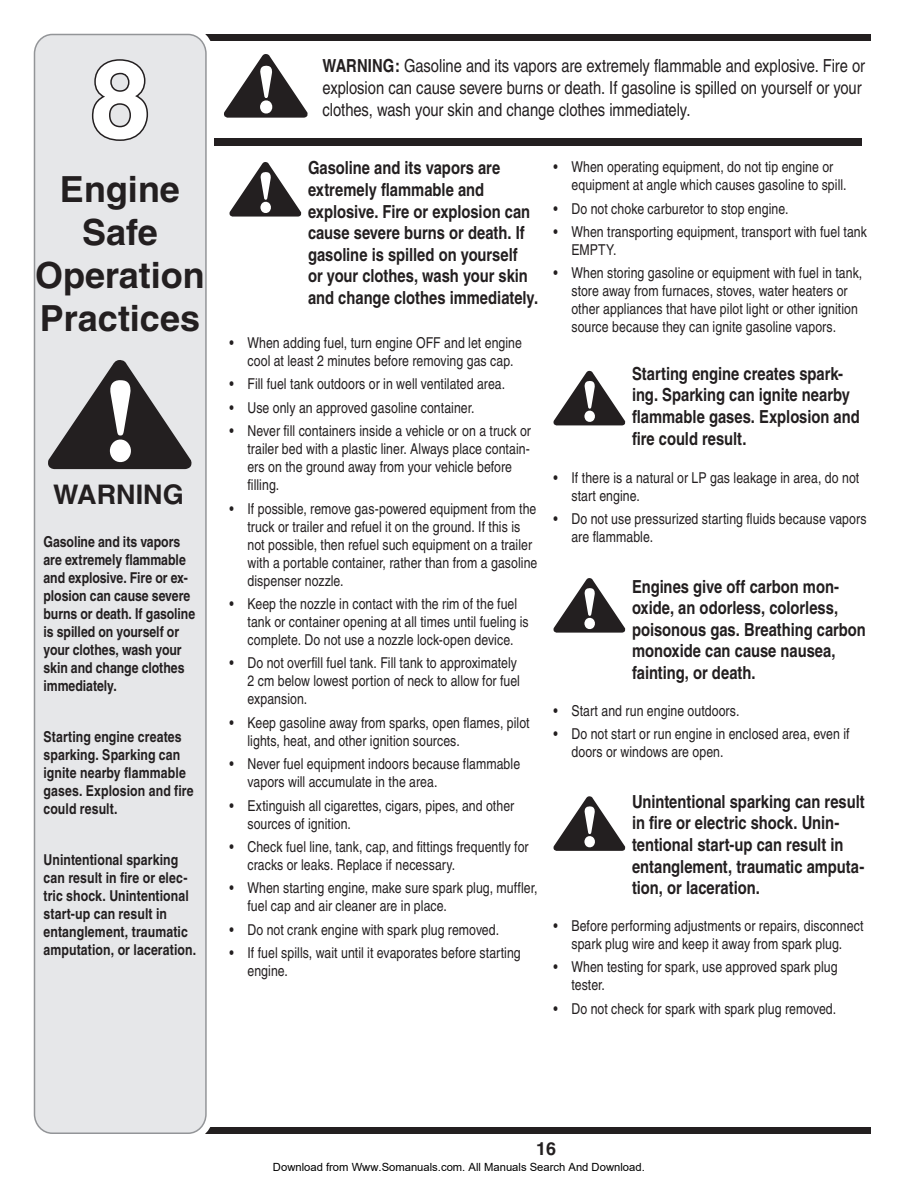
<style>
.page{position:relative;width:918px;height:1188px;background:#fff}
.page>*{position:absolute;margin:0;border:0;box-sizing:border-box;transform-origin:0 0}
.t1{font:700 108px "Helvetica";color:#fff}
.t2{font:700 36px/43.2px "Helvetica";color:#231f20;text-align:center}
.t3{font:700 27px "Helvetica";color:#231f20}
.t4{font:700 condensed 18px/21.6px "Helvetica";color:#231f20}
.t5{font:condensed 18px/21.6px "Helvetica";letter-spacing:-.005em;color:#231f20}
.t6{font:700 18px "Helvetica";color:#231f20}
.t7{font:condensed 15px/18px "Helvetica";letter-spacing:.005em;color:#231f20}
.t8{font:700 condensed 15px/18px "Helvetica";color:#231f20}
.t9{font:11.25px "Arial";color:#000}
.s1{font-weight:700}
</style>
<div class="page">
<div style="left:110px;top:34px;width:761px;height:7px;background:#231f20"></div>
<div style="left:110px;top:1127px;width:761px;height:7px;background:#231f20"></div>
<div style="left:33px;top:33px;width:174px;height:1100px;background:#e6e7e9"></div>
<svg style="left:90px;top:58px;width:60px;height:84px;background:#bababc"></svg>
<svg style="left:46px;top:359px;width:148px;height:110px;background:#8b8a8b"></svg>
<svg style="left:224px;top:54px;width:84px;height:64px"></svg>
<div style="left:214px;top:138px;width:648px;height:8px;background:#231f20"></div>
<svg style="left:229px;top:162px;width:73px;height:55px"></svg>
<svg style="left:553px;top:371px;width:73px;height:54px"></svg>
<svg style="left:553px;top:578px;width:73px;height:55px"></svg>
<svg style="left:553px;top:796px;width:73px;height:55px"></svg>
<h1 class="t1" style="left:90px;top:33px;width:62px">8</h1>
<h2 class="t2" style="left:35px;top:167px;width:171px">Engine<br>Safe<br>Operation<br>Practices</h2>
<h3 class="t3" style="left:53px;top:478px;width:132px">WARNING</h3>
<p class="t8" style="left:44px;top:533px;width:153px">Gasoline and its vapors are extremely flammable and explosive. Fire or ex&shy;plosion can cause severe burns or death. If gasoline is spilled on yourself or your clothes, wash your skin and change clothes immediately.</p>
<p class="t8" style="left:44px;top:728px;width:152px">Starting engine creates sparking. Sparking can ignite nearby flammable gases. Explosion and fire could result.</p>
<p class="t8" style="left:44px;top:851px;width:154px">Unintentional sparking can result in fire or elec&shy;tric shock. Unintentional start-up can result in entanglement, traumatic amputation, or laceration.</p>
<p class="t5" style="left:322px;top:55px;width:544px"><span class="s1">WARNING:</span> Gasoline and its vapors are extremely flammable and explosive. Fire or explosion can cause severe burns or death. If gasoline is spilled on yourself or your clothes, wash your skin and change clothes immediately.</p>
<p class="t4" style="left:308px;top:157px;width:232px">Gasoline and its vapors are extremely flammable and explosive. Fire or explosion can cause severe burns or death. If gasoline is spilled on yourself<br>or your clothes, wash your skin and change clothes immediately.</p>
<p class="t7" style="left:248px;top:334px;width:276px;text-indent:-18px">• When adding fuel, turn engine OFF and let engine cool at least 2 minutes before removing gas cap.</p>
<p class="t7" style="left:230px;top:375px;width:277px">• Fill fuel tank outdoors or in well ventilated area.</p>
<p class="t7" style="left:230px;top:399px;width:247px">• Use only an approved gasoline container.</p>
<p class="t7" style="left:247px;top:422px;width:285px;text-indent:-18px">• Never fill containers inside a vehicle or on a truck or trailer bed with a plastic liner. Always place contain&shy;ers on the ground away from your vehicle before filling.</p>
<p class="t7" style="left:247px;top:499px;width:291px;text-indent:-18px">• If possible, remove gas-powered equipment from the truck or trailer and refuel it on the ground. If this is not possible, then refuel such equipment on a trailer with a portable container, rather than from a gasoline dispenser nozzle.</p>
<p class="t7" style="left:247px;top:595px;width:283px;text-indent:-18px">• Keep the nozzle in contact with the rim of the fuel tank or container opening at all times until fueling is complete. Do not use a nozzle lock-open device.</p>
<p class="t7" style="left:247px;top:654px;width:274px;text-indent:-18px">• Do not overfill fuel tank. Fill tank to approximately<br>2 cm below lowest portion of neck to allow for fuel expansion.</p>
<p class="t7" style="left:247px;top:714px;width:284px;text-indent:-18px">• Keep gasoline away from sparks, open flames, pilot lights, heat, and other ignition sources.</p>
<p class="t7" style="left:247px;top:755px;width:274px;text-indent:-18px">• Never fuel equipment indoors because flammable vapors will accumulate in the area.</p>
<p class="t7" style="left:247px;top:796px;width:268px;text-indent:-18px">• Extinguish all cigarettes, cigars, pipes, and other sources of ignition.</p>
<p class="t7" style="left:247px;top:838px;width:283px;text-indent:-18px">• Check fuel line, tank, cap, and fittings frequently for cracks or leaks. Replace if necessary.</p>
<p class="t7" style="left:247px;top:879px;width:292px;text-indent:-18px">• When starting engine, make sure spark plug, muffler, fuel cap and air cleaner are in place.</p>
<p class="t7" style="left:229px;top:921px;width:271px">• Do not crank engine with spark plug removed.</p>
<p class="t7" style="left:247px;top:944px;width:275px;text-indent:-18px">• If fuel spills, wait until it evaporates before starting engine.</p>
<p class="t7" style="left:571px;top:158px;width:277px;text-indent:-18px">• When operating equipment, do not tip engine or equipment at angle which causes gasoline to spill.</p>
<p class="t7" style="left:553px;top:199px;width:237px">• Do not choke carburetor to stop engine.</p>
<p class="t7" style="left:571px;top:223px;width:297px;text-indent:-18px">• When transporting equipment, transport with fuel tank<br>EMPTY.</p>
<p class="t7" style="left:571px;top:264px;width:292px;text-indent:-18px">• When storing gasoline or equipment with fuel in tank, store away from furnaces, stoves, water heaters or other appliances that have pilot light or other ignition source because they can ignite gasoline vapors.</p>
<p class="t4" style="left:632px;top:362px;width:229px">Starting engine creates spark&shy;ing. Sparking can ignite nearby flammable gases. Explosion and fire could result.</p>
<p class="t7" style="left:572px;top:469px;width:289px;text-indent:-18px">• If there is a natural or LP gas leakage in area, do not start engine.</p>
<p class="t7" style="left:572px;top:510px;width:297px;text-indent:-18px">• Do not use pressurized starting fluids because vapors are flammable.</p>
<p class="t4" style="left:632px;top:575px;width:235px">Engines give off carbon mon&shy;oxide, an odorless, colorless, poisonous gas. Breathing carbon monoxide can cause nausea, fainting, or death.</p>
<p class="t7" style="left:554px;top:702px;width:188px">• Start and run engine outdoors.</p>
<p class="t7" style="left:572px;top:725px;width:280px;text-indent:-18px">• Do not start or run engine in enclosed area, even if doors or windows are open.</p>
<p class="t4" style="left:632px;top:790px;width:234px">Unintentional sparking can result in fire or electric shock. Unin&shy;tentional start-up can result in entanglement, traumatic amputa&shy;tion, or laceration.</p>
<p class="t7" style="left:554px;top:917px;width:311px;text-align:center">• Before performing adjustments or repairs, disconnect spark plug wire and keep it away from spark plug.</p>
<p class="t7" style="left:572px;top:958px;width:268px;text-indent:-18px">• When testing for spark, use approved spark plug tester.</p>
<p class="t7" style="left:554px;top:1000px;width:284px">• Do not check for spark with spark plug removed.</p>
<p class="t6" style="left:536px;top:1137px;width:22px">16</p>
<p class="t9" style="left:273px;top:1160px;width:373px">Download from Www.Somanuals.com. All Manuals Search And Download.</p>
</div>
